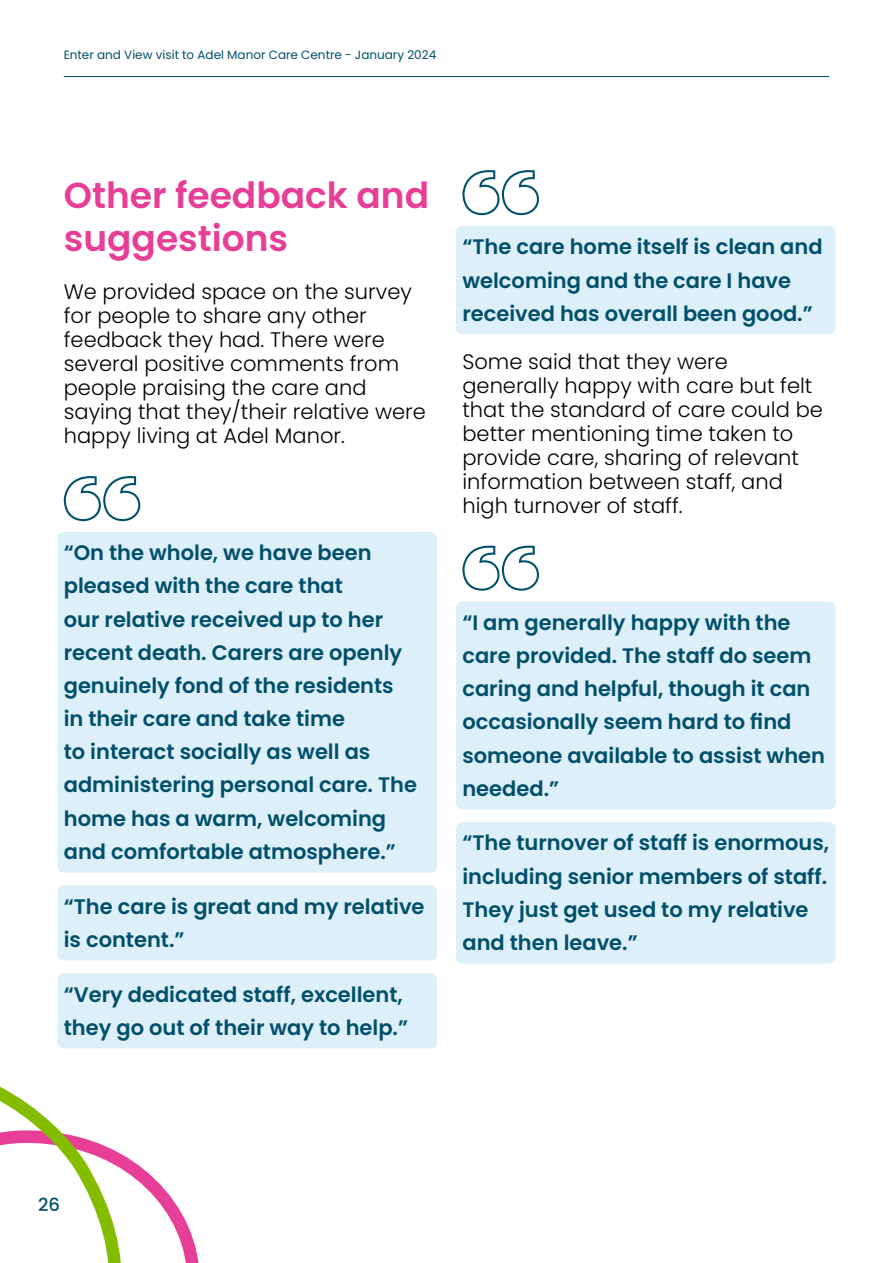
<style>
.page{position:relative;width:893px;height:1263px;background:#fff}
.page>*{position:absolute;margin:0;border:0;box-sizing:border-box;transform-origin:0 0}
.Heading_2__H3_tag{font:600 36px/43.2px "Poppins";color:#e73e97}
.t1{font:600 21px/33.2px "Poppins";color:#004f6b}
.Body_Text{font:300 21px/24px "Poppins";color:#000}
.t2{font:500 18px "Poppins";color:#004f6b}
.t3{font:12px "Poppins";color:#004f6b}
</style>
<div class="page">
<hr style="left:64px;top:76px;width:765px;height:1px;background:#004f6b">
<svg style="left:0;top:1047px;width:208px;height:216px"></svg>
<div style="left:57px;top:532px;width:380px;height:340px;background:#ddeff8;border-radius:6px"></div>
<div style="left:57px;top:885px;width:380px;height:75px;background:#ddeff8;border-radius:6px"></div>
<div style="left:57px;top:973px;width:380px;height:75px;background:#ddeff8;border-radius:6px"></div>
<svg style="left:64px;top:476px;width:76px;height:45px"></svg>
<div style="left:456px;top:226px;width:380px;height:108px;background:#ddeff8;border-radius:6px"></div>
<div style="left:456px;top:601px;width:380px;height:208px;background:#ddeff8;border-radius:6px"></div>
<div style="left:456px;top:822px;width:380px;height:142px;background:#ddeff8;border-radius:6px"></div>
<svg style="left:462px;top:170px;width:77px;height:45px"></svg>
<svg style="left:462px;top:546px;width:77px;height:45px"></svg>
<p class="t3" style="left:64px;top:48px;width:374px">Enter and View visit to Adel Manor Care Centre - January 2024</p>
<h3 class="Heading_2__H3_tag" style="left:64px;top:174px;width:367px">Other feedback and suggestions</h3>
<p class="Body_Text" style="left:64px;top:280px;width:364px">We provided space on the survey for people to share any other feedback they had. There were several positive comments from people praising the care and saying that they/their relative were happy living at Adel Manor.</p>
<p class="t1" style="left:64px;top:536px;width:355px">“On the whole, we have been pleased with the care that<br>our relative received up to her recent death. Carers are openly genuinely fond of the residents in their care and take time<br>to interact socially as well as administering personal care. The home has a warm, welcoming and comfortable atmosphere.”</p>
<p class="t1" style="left:64px;top:890px;width:362px">“The care is great and my relative is content.”</p>
<p class="t1" style="left:64px;top:978px;width:346px">“Very dedicated staff, excellent, they go out of their way to help.”</p>
<p class="t1" style="left:462px;top:230px;width:362px">“The care home itself is clean and welcoming and the care I have received has overall been good.”</p>
<p class="Body_Text" style="left:462px;top:349px;width:362px">Some said that they were generally happy with care but felt that the standard of care could be better mentioning time taken to provide care, sharing of relevant information between staff, and high turnover of staff.</p>
<p class="t1" style="left:462px;top:606px;width:364px">“I am generally happy with the care provided. The staff do seem caring and helpful, though it can occasionally seem hard to find someone available to assist when needed.”</p>
<p class="t1" style="left:462px;top:827px;width:368px">“The turnover of staff is enormous, including senior members of staff.<br>They just get used to my relative and then leave.”</p>
<p class="t2" style="left:38px;top:1194px;width:23px">26</p>
</div>
